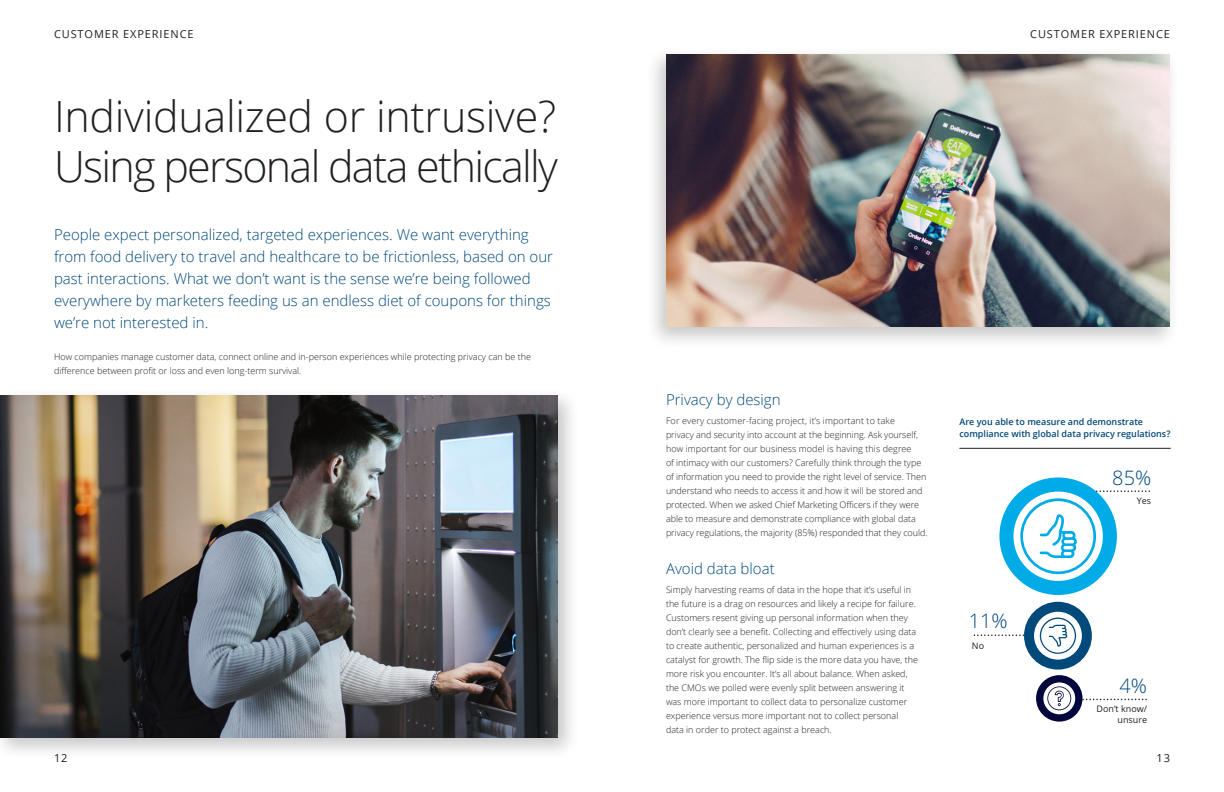
<style>
.page{position:relative;width:1224px;height:792px;background:#fff}
.page>*{position:absolute;margin:0;border:0;box-sizing:border-box;transform-origin:0 0}
.t1{font:300 43px/50px "Open Sans";letter-spacing:-.025em;color:#231f20}
.t2{font:300 20px "Open Sans";color:#00497b}
.t3{font:300 15px/22px "Open Sans";color:#00497b}
.t4{font:11px "Open Sans";letter-spacing:.08em;color:#231f20}
.t5{font:300 9px/14px "Open Sans";color:#231f20}
.t6{font:600 9px/12px "Open Sans";color:#00497b}
.t7{font:9px/10.8px "Open Sans";color:#231f20;text-align:right}
</style>
<div class="page">
<div style="left:0;top:388px;width:580px;height:372px;background:#231f20;opacity:.25"></div>
<img style="left:0;top:396px;width:558px;height:342px">
<div style="left:645px;top:47px;width:534px;height:303px;background:#231f20;opacity:.25"></div>
<img style="left:666px;top:54px;width:504px;height:273px">
<svg style="left:974px;top:634px;width:50px;height:2px"></svg>
<div style="left:999px;top:477px;width:118px;height:118px;background:#00abe7;border-radius:50%"></div>
<div style="left:1014px;top:492px;width:89px;height:89px;background:#fff;border-radius:50%"></div>
<div style="left:1024px;top:602px;width:68px;height:68px;background:#00497b;border-radius:50%"></div>
<div style="left:1036px;top:675px;width:47px;height:47px;background:#02063d;border-radius:50%"></div>
<svg style="left:1020px;top:498px;width:76px;height:76px"></svg>
<svg style="left:1096px;top:490px;width:54px;height:2px"></svg>
<div style="left:1034px;top:612px;width:48px;height:48px;background:#fff;border-radius:50%"></div>
<svg style="left:1040px;top:618px;width:36px;height:36px"></svg>
<svg style="left:1043px;top:682px;width:32px;height:32px"></svg>
<svg style="left:1047px;top:686px;width:100px;height:24px"></svg>
<hr style="left:959px;top:448px;width:212px;height:1px;background:#231f20">
<p class="t4" style="left:54px;top:26px;width:141px">CUSTOMER EXPERIENCE</p>
<p class="t4" style="left:1030px;top:26px;width:141px">CUSTOMER EXPERIENCE</p>
<h1 class="t1" style="left:54px;top:90px;width:506px">Individualized or intrusive?<br>Using personal data ethically</h1>
<p class="t3" style="left:54px;top:223px;width:501px">People expect personalized, targeted experiences. We want everything from food delivery to travel and healthcare to be frictionless, based on our past interactions. What we don’t want is the sense we’re being followed everywhere by marketers feeding us an endless diet of coupons for things we’re not interested in.</p>
<p class="t5" style="left:54px;top:349px;width:479px">How companies manage customer data, connect online and in-person experiences while protecting privacy can be the difference between profit or loss and even long-term survival.</p>
<h3 class="t3" style="left:666px;top:389px;width:116px">Privacy by design</h3>
<p class="t5" style="left:666px;top:413px;width:263px">For every customer-facing project, it’s important to take<br>privacy and security into account at the beginning. Ask yourself, how important for our business model is having this degree<br>of intimacy with our customers? Carefully think through the type of information you need to provide the right level of service. Then understand who needs to access it and how it will be stored and protected. When we asked Chief Marketing Officers if they were able to measure and demonstrate compliance with global data privacy regulations, the majority (85%) responded that they could.</p>
<h3 class="t3" style="left:666px;top:558px;width:110px">Avoid data bloat</h3>
<p class="t5" style="left:666px;top:582px;width:253px">Simply harvesting reams of data in the hope that it’s useful in the future is a drag on resources and likely a recipe for failure.<br>Customers resent giving up personal information when they don’t clearly see a benefit. Collecting and effectively using data to create authentic, personalized and human experiences is a catalyst for growth. The flip side is the more data you have, the more risk you encounter. It’s all about balance. When asked, the CMOs we polled were evenly split between answering it was more important to collect data to personalize customer experience versus more important not to collect personal data in order to protect against a breach.</p>
<p class="t6" style="left:959px;top:415px;width:213px">Are you able to measure and demonstrate compliance with global data privacy regulations?</p>
<h2 class="t2" style="left:1112px;top:464px;width:40px">85%</h2>
<h2 class="t2" style="left:969px;top:607px;width:40px">11%</h2>
<p class="t7" style="left:972px;top:640px;width:14px">No</p>
<p class="t7" style="left:1137px;top:495px;width:16px">Yes</p>
<h2 class="t2" style="left:1119px;top:672px;width:29px">4%</h2>
<p class="t7" style="left:1097px;top:703px;width:52px">Don’t know/ unsure</p>
<p class="t4" style="left:54px;top:750px;width:15px">12</p>
<p class="t4" style="left:1157px;top:750px;width:15px">13</p>
</div>
